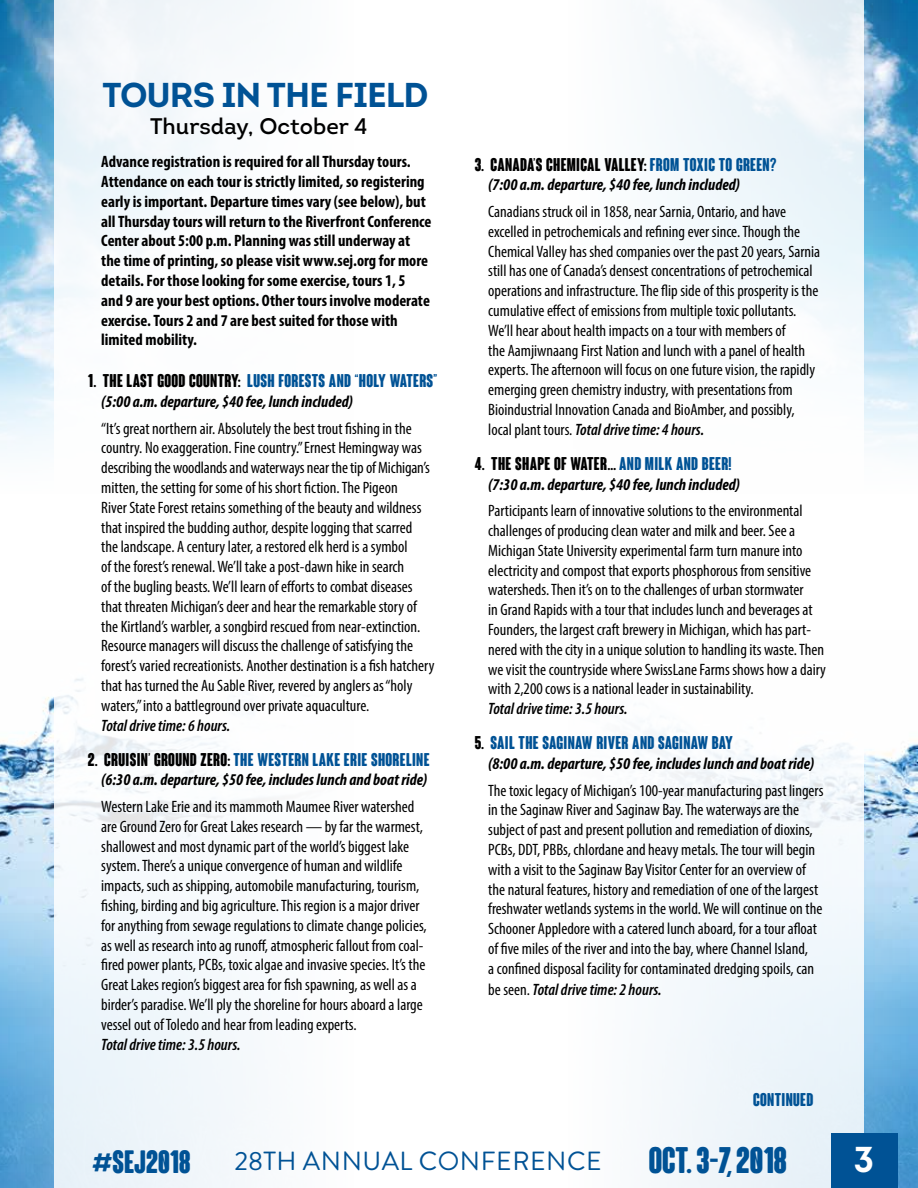
<style>
.page{position:relative;width:918px;height:1188px;background:#fff}
.page>*{position:absolute;margin:0;border:0;box-sizing:border-box;transform-origin:0 0}
.t1{font:700 condensed 36px "Coluna Rounded";color:#005295}
.t2{font:700 36px "Intro";color:#fff}
.t3{font:700 34.5px "Intro";letter-spacing:-.03em;color:#005295}
.t4{font:26.25px "Brandon Grotesque";letter-spacing:.02em;color:#005295}
.t5{font:22.5px "Intro";color:#000}
.t6{font:700 condensed 18px "Coluna Rounded";letter-spacing:.02em;color:#000}
.t7{font:700 condensed 18px "Coluna Rounded";letter-spacing:.02em;color:#005295}
.t8{font:condensed 16.5px/19.8px "Myriad Pro";color:#000}
.t9{font:700 condensed 16.5px/19.8px "Myriad Pro";color:#000}
.t10{font:italic 700 condensed 16.5px "Myriad Pro";color:#000}
.t11{font:italic 600 condensed 16.5px "Myriad Pro";color:#000}
.s1{color:#005295}
.s2{color:#000}
.s3{font-weight:600;font-style:italic}
.s4{font-weight:400;font-style:normal}
.s5{font-family:"Coluna Rounded";font-weight:700;font-stretch:condensed;font-size:49.5px}
.s6{font-family:"Coluna Rounded";font-weight:700;font-stretch:condensed;font-size:31.5px}
</style>
<div class="page">
<img style="left:0;top:725px;width:54px;height:463px">
<img style="left:0;top:0;width:54px;height:451px">
<img style="left:864px;top:743px;width:54px;height:445px">
<img style="left:864px;top:0;width:54px;height:453px">
<div style="left:831px;top:1133px;width:66px;height:55px;background:#005295"></div>
<hr style="left:0;top:198px;width:1px;height:92px;background:#005295">
<h2 class="t3" style="left:103px;top:73px;width:327px">TOURS IN THE FIELD</h2>
<h3 class="t5" style="left:150px;top:112px;width:219px">Thursday, October 4</h3>
<p class="t9" style="left:101px;top:151px;width:332px">Advance registration is required for all Thursday tours.<br>Attendance on each tour is strictly limited, so registering early is important. Departure times vary (see below), but all Thursday tours will return to the Riverfront Conference Center about 5:00 p.m. Planning was still underway at the time of printing, so please visit www.sej.org for more details. For those looking for some exercise, tours 1, 5 and 9 are your best options. Other tours involve moderate exercise. Tours 2 and 7 are best suited for those with limited mobility.</p>
<p class="t6" style="left:88px;top:371px;width:219px">1. THE LAST GOOD COUNTRY: <span class="s1">LUSH FORESTS</span></p>
<p class="t7" style="left:329px;top:371px;width:110px">AND “HOLY WATERS”</p>
<p class="t10" style="left:101px;top:391px;width:253px">(5:00 a.m. departure, $40 fee, lunch included)</p>
<p class="t8" style="left:101px;top:418px;width:335px">“It’s great northern air. Absolutely the best trout fishing in the country. No exaggeration. Fine country.” Ernest Hemingway was describing the woodlands and waterways near the tip of Michigan’s mitten, the setting for some of his short fiction. The Pigeon<br>River State Forest retains something of the beauty and wildness that inspired the budding author, despite logging that scarred<br>the landscape. A century later, a restored elk herd is a symbol<br>of the forest’s renewal. We’ll take a post-dawn hike in search<br>of the bugling beasts. We’ll learn of efforts to combat diseases that threaten Michigan’s deer and hear the remarkable story of the Kirtland’s warbler, a songbird rescued from near-extinction.<br>Resource managers will discuss the challenge of satisfying the forest’s varied recreationists. Another destination is a fish hatchery that has turned the Au Sable River, revered by anglers as “holy waters,” into a battleground over private aquaculture.</p>
<p class="t11" style="left:101px;top:715px;width:131px">Total drive time: 6 hours.</p>
<p class="t7" style="left:88px;top:750px;width:343px"><span class="s2">2. CRUISIN’ GROUND ZERO:</span> THE WESTERN LAKE ERIE SHORELINE</p>
<p class="t10" style="left:101px;top:770px;width:328px">(6:30 a.m. departure, $50 fee, includes lunch and boat ride)</p>
<p class="t8" style="left:101px;top:796px;width:327px">Western Lake Erie and its mammoth Maumee River watershed are Ground Zero for Great Lakes research — by far the warmest, shallowest and most dynamic part of the world’s biggest lake system. There’s a unique convergence of human and wildlife impacts, such as shipping, automobile manufacturing, tourism, fishing, birding and big agriculture. This region is a major driver for anything from sewage regulations to climate change policies, as well as research into ag runoff, atmospheric fallout from coal&shy;fired power plants, PCBs, toxic algae and invasive species. It’s the Great Lakes region’s biggest area for fish spawning, as well as a birder’s paradise. We’ll ply the shoreline for hours aboard a large vessel out of Toledo and hear from leading experts.</p>
<p class="t11" style="left:101px;top:1034px;width:141px">Total drive time: 3.5 hours.</p>
<p class="t6" style="left:475px;top:154px;width:303px">3. CANADA’S CHEMICAL VALLEY: <span class="s1">FROM TOXIC TO GREEN?</span></p>
<p class="t10" style="left:488px;top:175px;width:253px">(7:00 a.m. departure, $40 fee, lunch included)</p>
<p class="t8" style="left:488px;top:201px;width:334px">Canadians struck oil in 1858, near Sarnia, Ontario, and have excelled in petrochemicals and refining ever since. Though the Chemical Valley has shed companies over the past 20 years, Sarnia still has one of Canada’s densest concentrations of petrochemical operations and infrastructure. The flip side of this prosperity is the cumulative effect of emissions from multiple toxic pollutants.<br>We’ll hear about health impacts on a tour with members of<br>the Aamjiwnaang First Nation and lunch with a panel of health experts. The afternoon will focus on one future vision, the rapidly emerging green chemistry industry, with presentations from Bioindustrial Innovation Canada and BioAmber, and possibly, local plant tours. <span class="s3">Total drive time: 4 hours.</span></p>
<p class="t6" style="left:475px;top:454px;width:258px">4. THE SHAPE OF WATER… <span class="s1">AND MILK AND BEER!</span></p>
<p class="t10" style="left:488px;top:474px;width:253px">(7:30 a.m. departure, $40 fee, lunch included)</p>
<p class="t8" style="left:488px;top:501px;width:339px">Participants learn of innovative solutions to the environmental challenges of producing clean water and milk and beer. See a Michigan State University experimental farm turn manure into electricity and compost that exports phosphorous from sensitive watersheds. Then it’s on to the challenges of urban stormwater<br>in Grand Rapids with a tour that includes lunch and beverages at Founders, the largest craft brewery in Michigan, which has part&shy;nered with the city in a unique solution to handling its waste. Then we visit the countryside where SwissLane Farms shows how a dairy with 2,200 cows is a national leader in sustainability.</p>
<p class="t11" style="left:488px;top:699px;width:141px">Total drive time: 3.5 hours.</p>
<p class="t7" style="left:475px;top:733px;width:260px"><span class="s2">5.</span> SAIL THE SAGINAW RIVER AND SAGINAW BAY</p>
<p class="t10" style="left:488px;top:753px;width:328px">(8:00 a.m. departure, $50 fee, includes lunch and boat ride)</p>
<p class="t8" style="left:488px;top:780px;width:337px">The toxic legacy of Michigan’s 100-year manufacturing past lingers in the Saginaw River and Saginaw Bay. The waterways are the subject of past and present pollution and remediation of dioxins, PCBs, DDT, PBBs, chlordane and heavy metals. The tour will begin with a visit to the Saginaw Bay Visitor Center for an overview of the natural features, history and remediation of one of the largest freshwater wetlands systems in the world. We will continue on the Schooner Appledore with a catered lunch aboard, for a tour afloat of five miles of the river and into the bay, where Channel Island,<br>a confined disposal facility for contaminated dredging spoils, can</p>
<p class="t11" style="left:488px;top:980px;width:175px"><span class="s4">be seen.</span> Total drive time: 2 hours.</p>
<p class="t7" style="left:753px;top:1089px;width:62px">CONTINUED</p>
<h3 class="t4" style="left:92px;top:1143px;width:511px"><span class="s5">#</span><span class="s6">SEJ2018</span> 28TH ANNUAL CONFERENCE</h3>
<h1 class="t1" style="left:649px;top:1141px;width:140px">OCT. 3-7, 2018</h1>
<h1 class="t2" style="left:854px;top:1137px;width:22px">3</h1>
</div>
